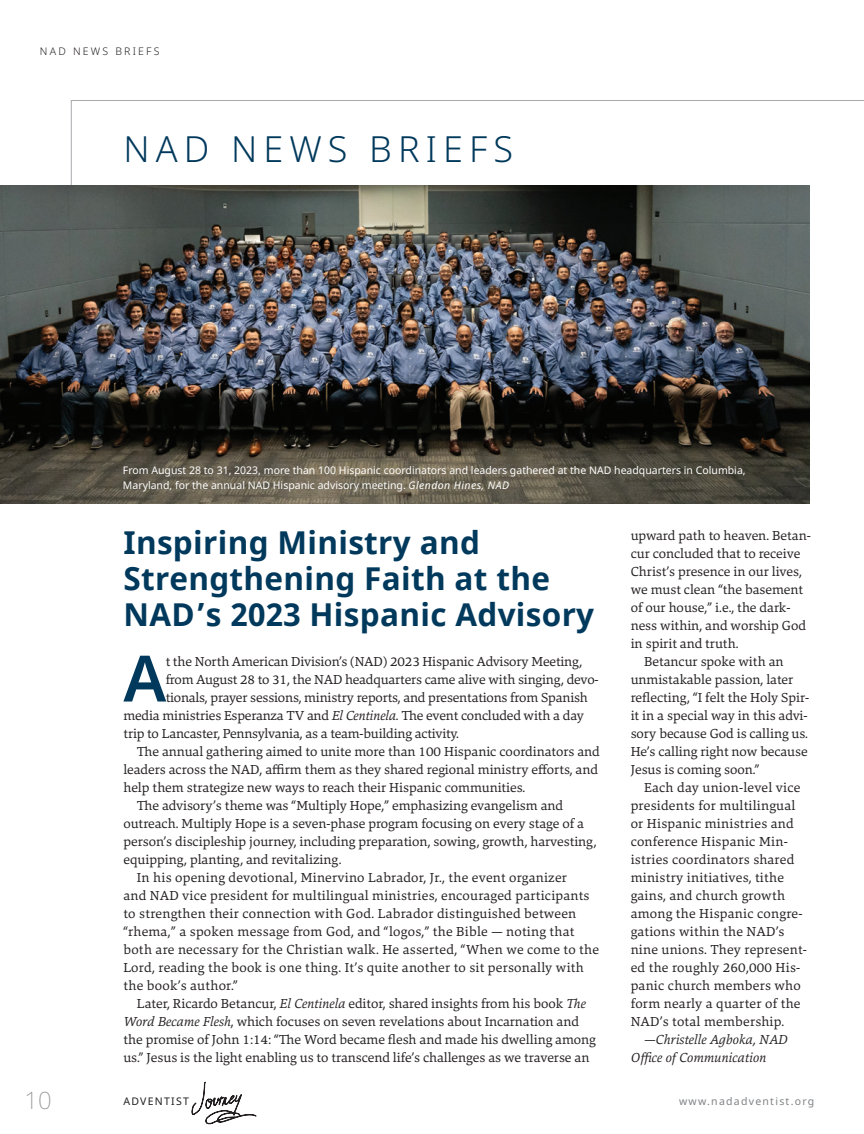
<style>
.page{position:relative;width:864px;height:1134px;background:#fff}
.page>*{position:absolute;margin:0;border:0;box-sizing:border-box;transform-origin:0 0}
.First_Paragraph{font:600 63.9px "Noto Sans";color:#00395c}
.Large_Pull_Quote{font:300 36px "Noto Sans";letter-spacing:.17em;color:#00395c}
.t1{font:700 31.5px/36px "Noto Sans";letter-spacing:.01em;color:#00395c}
.t2{font:200 23.85px "Noto Sans";color:#939598}
.Body_Copy{font:13.5px/18px "Danton";color:#231f20}
.Body_Copy-2{font:13.5px/18px "Danton";letter-spacing:.02em;color:#231f20}
.First_Paragraph-2{font:13.5px "Danton";letter-spacing:-.01em;color:#231f20}
.Body_Copy-3{font:italic 13.5px/18px "Danton";color:#231f20}
.t3{font:10.5px/15px "Noto Sans";color:#fff}
.t4{font:10.5px "Noto Sans";letter-spacing:.12em;color:#808285}
.t5{font:300 10.5px "Noto Sans";letter-spacing:.21em;color:#231f20}
.t6{font:10.5px "Noto Sans";letter-spacing:.12em;color:#231f20}
.s1{font-style:italic}
</style>
<div class="page">
<svg style="left:192px;top:1081px;width:64px;height:43px"></svg>
<svg style="left:70px;top:100px;width:794px;height:85px"></svg>
<img style="left:0;top:185px;width:810px;height:318px">
<p class="t5" style="left:40px;top:44px;width:121px">NAD NEWS BRIEFS</p>
<p class="Large_Pull_Quote" style="left:123px;top:124px;width:391px">NAD NEWS BRIEFS</p>
<p class="t3" style="left:123px;top:463px;width:624px">From August 28 to 31, 2023, more than 100 Hispanic coordinators and leaders gathered at the NAD headquarters in Columbia,<br>Maryland, for the annual NAD Hispanic advisory meeting. <span class="s1">Glendon Hines, NAD</span></p>
<p class="t1" style="left:123px;top:526px;width:472px">Inspiring Ministry and<br>Strengthening Faith at the<br>NAD’s 2023 Hispanic Advisory</p>
<p class="Body_Copy" style="left:631px;top:526px;width:182px">upward path to heaven. Betan&shy;cur concluded that to receive<br>Christ’s presence in our lives, we must clean “the basement of our house,” i.e., the dark&shy;ness within, and worship God in spirit and truth.</p>
<p class="Body_Copy" style="left:631px;top:652px;width:180px;text-indent:14px">Betancur spoke with an unmistakable passion, later reflecting, “I felt the Holy Spir&shy;it in a special way in this advi&shy;sory because God is calling us.<br>He’s calling right now because<br>Jesus is coming soon.”</p>
<p class="Body_Copy-2" style="left:631px;top:778px;width:178px;text-indent:14px">Each day union-level vice presidents for multilingual or Hispanic ministries and conference Hispanic Min&shy;istries coordinators shared ministry initiatives, tithe gains, and church growth among the Hispanic congre&shy;gations within the NAD’s nine unions. They represent&shy;ed the roughly 260,000 His&shy;panic church members who form nearly a quarter of the<br>NAD’s total membership.</p>
<p class="Body_Copy-3" style="left:631px;top:1030px;width:158px;text-indent:14px">—Christelle Agboka, NAD<br>Office of Communication</p>
<p class="First_Paragraph" style="left:123px;top:633px;width:44px">A</p>
<p class="First_Paragraph-2" style="left:166px;top:652px;width:418px">t the North American Division’s (NAD) 2023 Hispanic Advisory Meeting,</p>
<p class="First_Paragraph-2" style="left:166px;top:670px;width:434px">from August 28 to 31, the NAD headquarters came alive with singing, devo-</p>
<p class="First_Paragraph-2" style="left:166px;top:688px;width:424px">tionals, prayer sessions, ministry reports, and presentations from Spanish</p>
<p class="First_Paragraph-2" style="left:123px;top:706px;width:462px">media ministries Esperanza TV and <span class="s1">El Centinela</span>. The event concluded with a day</p>
<p class="First_Paragraph-2" style="left:123px;top:724px;width:337px">trip to Lancaster, Pennsylvania, as a team-building activity.</p>
<p class="Body_Copy" style="left:123px;top:742px;width:478px;text-indent:14px">The annual gathering aimed to unite more than 100 Hispanic coordinators and leaders across the NAD, affirm them as they shared regional ministry efforts, and help them strategize new ways to reach their Hispanic communities.</p>
<p class="Body_Copy" style="left:123px;top:796px;width:475px;text-indent:14px">The advisory’s theme was “Multiply Hope,” emphasizing evangelism and outreach. Multiply Hope is a seven-phase program focusing on every stage of a person’s discipleship journey, including preparation, sowing, growth, harvesting, equipping, planting, and revitalizing.</p>
<p class="Body_Copy-2" style="left:123px;top:868px;width:477px;text-indent:14px">In his opening devotional, Minervino Labrador, Jr., the event organizer<br>and NAD vice president for multilingual ministries, encouraged participants to strengthen their connection with God. Labrador distinguished between “rhema,” a spoken message from God, and “logos,” the Bible — noting that both are necessary for the Christian walk. He asserted, “When we come to the Lord, reading the book is one thing. It’s quite another to sit personally with the book’s author.”</p>
<p class="Body_Copy" style="left:123px;top:994px;width:474px;text-indent:14px">Later, Ricardo Betancur, <span class="s1">El Centinela</span> editor, shared insights from his book <span class="s1">The Word Became Flesh</span>, which focuses on seven revelations about Incarnation and the promise of John 1:14: “The Word became flesh and made his dwelling among us.” Jesus is the light enabling us to transcend life’s challenges as we traverse an</p>
<h3 class="t2" style="left:24px;top:1084px;width:29px">10</h3>
<p class="t6" style="left:123px;top:1094px;width:67px">ADVENTIST</p>
<p class="t4" style="left:679px;top:1094px;width:137px">www.nadadventist.org</p>
</div>
